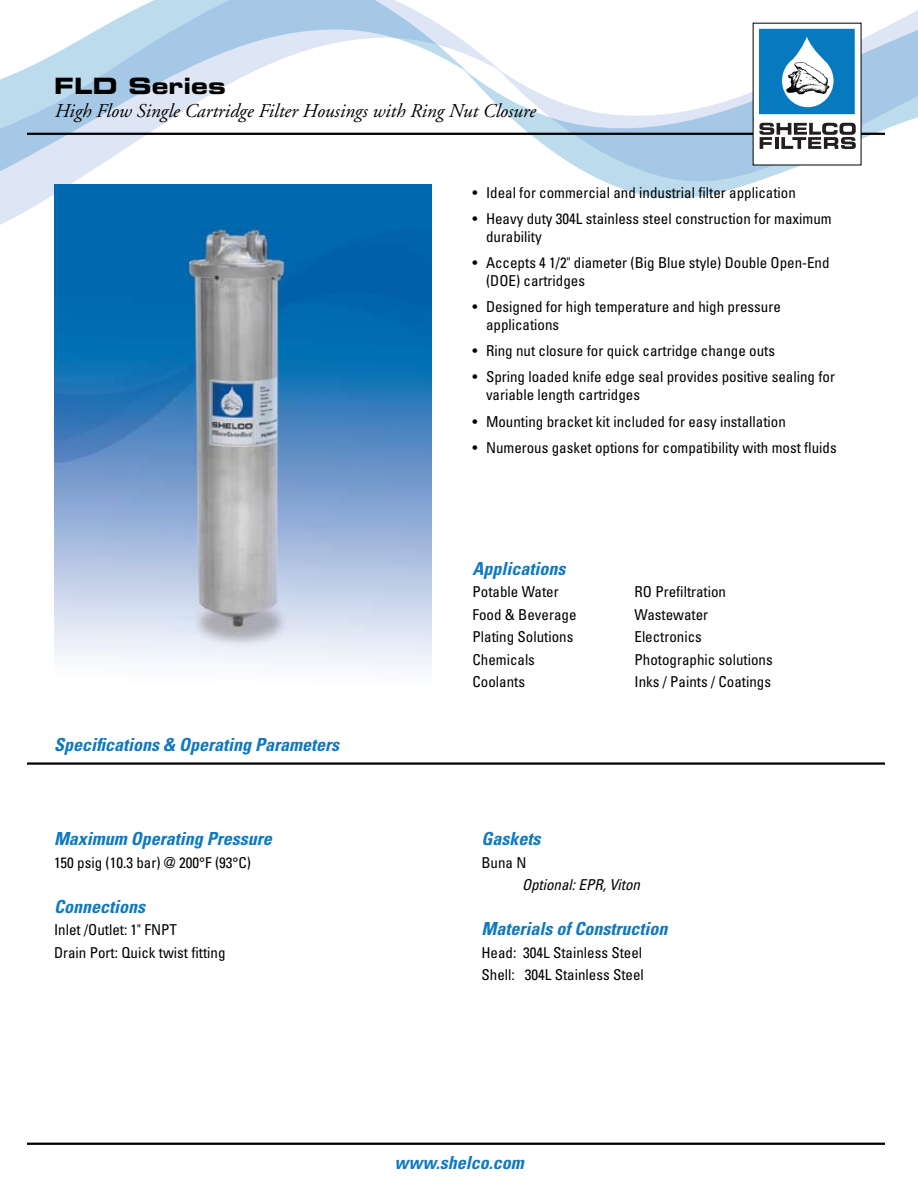
<style>
.page{position:relative;width:918px;height:1188px;background:#fff}
.page>*{position:absolute;margin:0;border:0;box-sizing:border-box;transform-origin:0 0}
.t1{font:22.5px "Eurostile Bold Extended Two";color:#000}
.t2{font:italic 19.5px "Adobe Garamond";color:#000}
.t3{font:italic 700 condensed 18px "Univers";color:#0f79bf}
.t4{font:condensed 15px/18px "Univers";color:#000}
.t5{font:italic condensed 15px "Univers";color:#000}
</style>
<div class="page">
<svg style="left:0;top:0;width:464px;height:210px"></svg>
<svg style="left:464px;top:10px;width:454px;height:189px"></svg>
<hr style="left:27px;top:1143px;width:858px;height:2px;background:#000">
<hr style="left:27px;top:133px;width:858px;height:2px;background:#000">
<div style="left:753px;top:23px;width:108px;height:142px;background:#fff"></div>
<svg style="left:759px;top:123px;width:97px;height:26px"></svg>
<svg style="left:759px;top:29px;width:96px;height:85px"></svg>
<hr style="left:27px;top:762px;width:858px;height:3px;background:#000">
<img style="left:54px;top:184px;width:378px;height:489px">
<h1 class="t1" style="left:54px;top:70px;width:173px">FLD Series</h1>
<h2 class="t2" style="left:54px;top:101px;width:483px">High Flow Single Cartridge Filter Housings with Ring Nut Closure</h2>
<p class="t4" style="left:472px;top:183px;width:325px">• Ideal for commercial and industrial filter application</p>
<p class="t4" style="left:486px;top:210px;width:347px;text-indent:-14px">• Heavy duty 304L stainless steel construction for maximum durability</p>
<p class="t4" style="left:486px;top:254px;width:345px;text-indent:-14px">• Accepts 4 1/2" diameter (Big Blue style) Double Open-End (DOE) cartridges</p>
<p class="t4" style="left:486px;top:298px;width:296px;text-indent:-14px">• Designed for high temperature and high pressure applications</p>
<p class="t4" style="left:472px;top:342px;width:304px">• Ring nut closure for quick cartridge change outs</p>
<p class="t4" style="left:486px;top:368px;width:351px;text-indent:-14px">• Spring loaded knife edge seal provides positive sealing for variable length cartridges</p>
<p class="t4" style="left:472px;top:412px;width:315px">• Mounting bracket kit included for easy installation</p>
<p class="t4" style="left:472px;top:438px;width:366px">• Numerous gasket options for compatibility with most fluids</p>
<p class="t3" style="left:54px;top:733px;width:286px">Specifications &amp; Operating Parameters</p>
<p class="t3" style="left:54px;top:828px;width:219px">Maximum Operating Pressure</p>
<p class="t4" style="left:54px;top:853px;width:199px">150 psig (10.3 bar) @ 200°F (93°C)</p>
<p class="t3" style="left:54px;top:895px;width:93px">Connections</p>
<p class="t4" style="left:54px;top:919px;width:173px;line-height:22.5px">Inlet /Outlet: 1" FNPT<br>Drain Port: Quick twist fitting</p>
<p class="t3" style="left:472px;top:557px;width:95px">Applications</p>
<p class="t4" style="left:472px;top:583px;width:88px">Potable Water</p>
<p class="t4" style="left:634px;top:583px;width:93px">RO Prefiltration</p>
<p class="t4" style="left:472px;top:605px;width:106px">Food &amp; Beverage</p>
<p class="t4" style="left:634px;top:605px;width:75px">Wastewater</p>
<p class="t4" style="left:472px;top:628px;width:102px">Plating Solutions</p>
<p class="t4" style="left:634px;top:628px;width:69px">Electronics</p>
<p class="t4" style="left:472px;top:650px;width:64px">Chemicals</p>
<p class="t4" style="left:634px;top:650px;width:140px">Photographic solutions</p>
<p class="t4" style="left:472px;top:673px;width:54px">Coolants</p>
<p class="t4" style="left:634px;top:673px;width:138px">Inks / Paints / Coatings</p>
<p class="t3" style="left:482px;top:828px;width:60px">Gaskets</p>
<p class="t4" style="left:482px;top:853px;width:46px">Buna N</p>
<p class="t5" style="left:522px;top:875px;width:120px">Optional: EPR, Viton</p>
<p class="t3" style="left:482px;top:918px;width:187px">Materials of Construction</p>
<p class="t4" style="left:482px;top:941px;width:164px;line-height:22.5px">Head: 304L Stainless Steel<br>Shell: 304L Stainless Steel</p>
<p class="t3" style="left:394px;top:1152px;width:131px">www.shelco.com</p>
</div>
